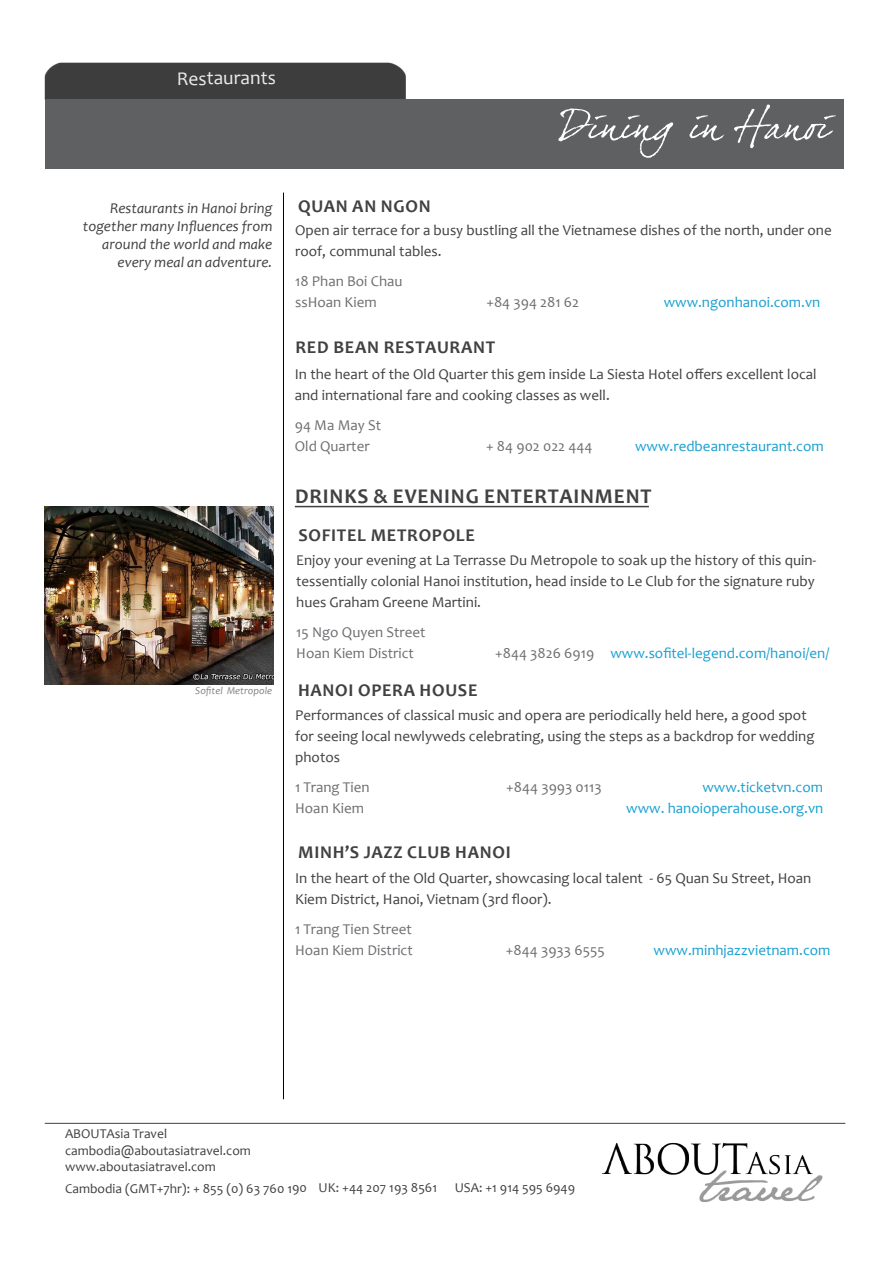
<style>
.page{position:relative;width:893px;height:1263px;background:#fff}
.page>*{position:absolute;margin:0;border:0;box-sizing:border-box;transform-origin:0 0}
.t1{font:700 21px "Candara";letter-spacing:.04em;color:#414042}
.t2{font:19.5px "Candara";letter-spacing:-.005em;color:#ebebec}
.t3{font:700 18px "Candara";letter-spacing:.04em;color:#414042}
.t4{font:15px/21px "Candara";color:#414042}
.t5{font:15px/21px "Candara";color:#6d6e71}
.t6{font:15px "Candara";color:#18a0d1}
.t7{font:italic 15px/18px "Candara";color:#414042;text-align:right}
.t8{font:13.5px/16.2px "Candara";color:#414042}
.t9{font:italic 10.5px "Candara";color:#808285}
.s1{color:#6d6e71}
</style>
<div class="page">
<div style="left:45px;top:62px;width:361px;height:37px;background:#3e3d3d"></div>
<img style="left:602px;top:1143px;width:221px;height:59px">
<hr style="left:45px;top:1123px;width:800px;height:1px;background:#414042">
<div style="left:45px;top:99px;width:799px;height:70px;background:#5f6062"></div>
<hr style="left:283px;top:193px;width:1px;height:906px;background:#000">
<img style="left:45px;top:506px;width:228px;height:179px">
<svg style="left:558px;top:104px;width:278px;height:54px"></svg>
<hr style="left:295px;top:506px;width:354px;height:1px;background:#414042">
<h2 class="t2" style="left:177px;top:66px;width:101px">Restaurants</h2>
<p class="t7" style="left:83px;top:199px;width:191px">Restaurants in Hanoi bring together many Influences from around the world and make every meal an adventure.</p>
<p class="t9" style="left:195px;top:684px;width:78px">Sofitel Metropole</p>
<p class="t3" style="left:298px;top:195px;width:96px">QUAN AN NGO</p>
<p class="t3" style="left:419px;top:195px;width:13px">N</p>
<p class="t4" style="left:295px;top:220px;width:538px">Open air terrace for a busy bustling all the Vietnamese dishes of the north, under one roof, communal tables.</p>
<p class="t5" style="left:295px;top:271px;width:109px">18 Phan Boi Chau ssHoan Kiem</p>
<p class="t5" style="left:486px;top:292px;width:94px">+84 394 281 62</p>
<p class="t6" style="left:664px;top:293px;width:158px">www.ngonhanoi.com.vn</p>
<p class="t3" style="left:296px;top:336px;width:201px">RED BEAN RESTAURANT</p>
<p class="t4" style="left:295px;top:363px;width:523px">In the heart of the Old Quarter this gem inside La Siesta Hotel offers excellent local and international fare and cooking classes as well.</p>
<p class="t5" style="left:295px;top:414px;width:88px">94 Ma May St<br>Old Quarter</p>
<p class="t5" style="left:486px;top:435px;width:108px">+ 84 902 022 444</p>
<p class="t6" style="left:635px;top:436px;width:190px">www.redbeanrestaurant.com</p>
<h1 class="t1" style="left:295px;top:483px;width:358px">DRINKS &amp; EVENING ENTERTAINMENT</h1>
<p class="t3" style="left:298px;top:524px;width:178px">SOFITEL METROPOLE</p>
<p class="t4" style="left:296px;top:549px;width:522px;text-align:justify">Enjoy your evening at La Terrasse Du Metropole to soak up the history of this quin&shy;tessentially colonial Hanoi institution, head inside to Le Club for the signature ruby hues Graham Greene Martini.</p>
<p class="t5" style="left:296px;top:621px;width:131px">15 Ngo Quyen Street<br>Hoan Kiem District</p>
<p class="t6" style="left:495px;top:643px;width:336px"><span class="s1">+844 3826 6919</span> www.sofitel-legend.com/hanoi/en/</p>
<p class="t3" style="left:298px;top:678px;width:181px">HANOI OPERA HOUSE</p>
<p class="t4" style="left:295px;top:704px;width:521px">Performances of classical music and opera are periodically held here, a good spot for seeing local newlyweds celebrating, using the steps as a backdrop for wedding photos</p>
<p class="t5" style="left:295px;top:776px;width:76px">1 Trang Tien</p>
<p class="t5" style="left:506px;top:776px;width:97px">+844 3993 0113</p>
<p class="t6" style="left:702px;top:778px;width:122px">www.ticketvn.com</p>
<p class="t5" style="left:295px;top:797px;width:71px">Hoan Kiem</p>
<p class="t6" style="left:626px;top:799px;width:199px">www. hanoioperahouse.org.vn</p>
<p class="t3" style="left:298px;top:840px;width:214px">MINH’S JAZZ CLUB HANOI</p>
<p class="t4" style="left:295px;top:867px;width:518px">In the heart of the Old Quarter, showcasing local talent - 65 Quan Su Street, Hoan<br>Kiem District, Hanoi, Vietnam (3rd floor).</p>
<p class="t5" style="left:295px;top:918px;width:119px">1 Trang Tien Street<br>Hoan Kiem District</p>
<p class="t5" style="left:506px;top:939px;width:100px">+844 3933 6555</p>
<p class="t6" style="left:653px;top:941px;width:178px">www.minhjazzvietnam.com</p>
<p class="t8" style="left:65px;top:1126px;width:187px">ABOUTAsia Travel cambodia@aboutasiatravel.com www.aboutasiatravel.com</p>
<p class="t8" style="left:65px;top:1180px;width:374px">Cambodia (GMT+7hr): + 855 (0) 63 760 190 UK: +44 207 193 8561</p>
<p class="t8" style="left:455px;top:1179px;width:122px">USA: +1 914 595 6949</p>
</div>
